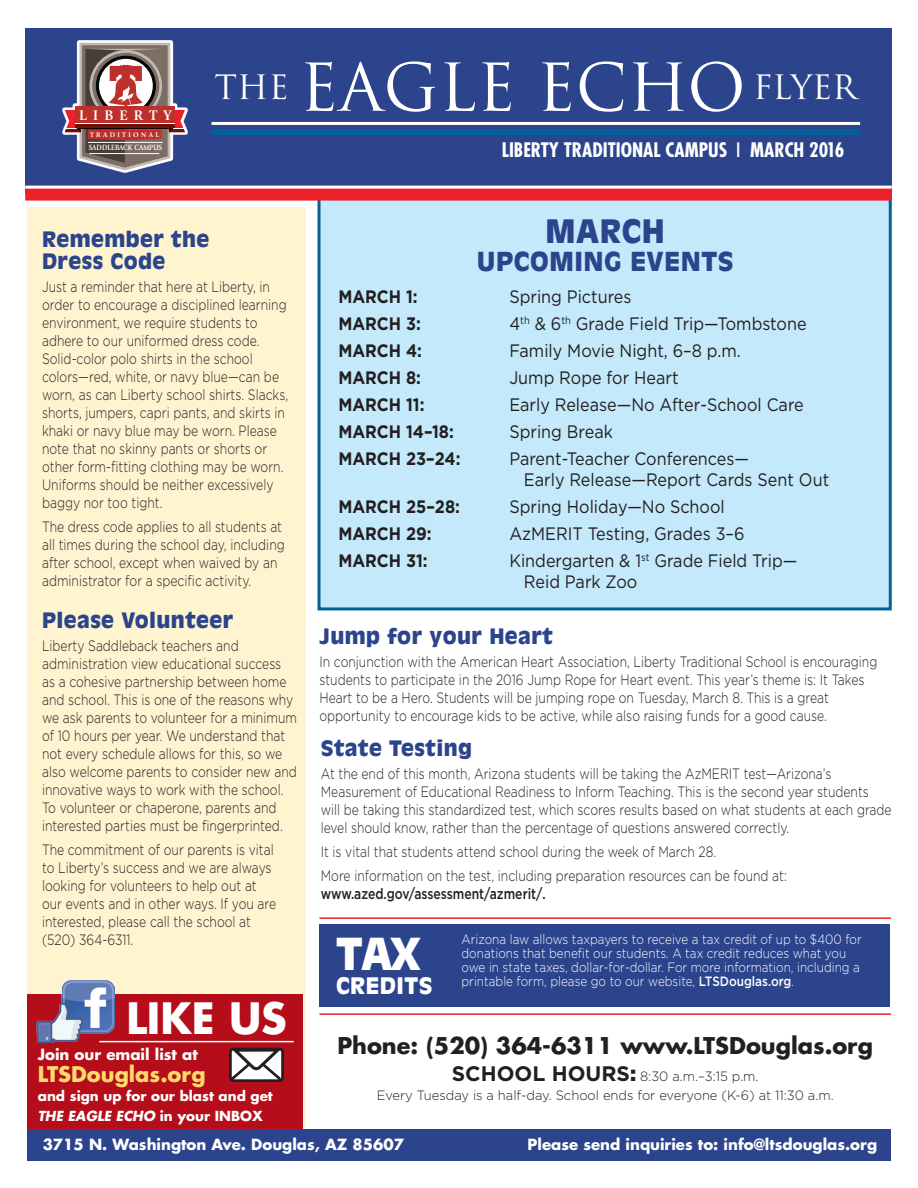
<style>
.page{position:relative;width:918px;height:1188px;background:#fff}
.page>*{position:absolute;margin:0;border:0;box-sizing:border-box;transform-origin:0 0}
.copy{font:64.05px "Trajan";color:#fff}
.Headers{font:900 43.5px "Antique Olive";color:#fff}
.t1{font:700 42px "Futura";color:#fff}
.Headers-2{font:900 31.8px "Antique Olive";letter-spacing:.02em;color:#2c448c}
.Headers-3{font:900 25.8px "Antique Olive";letter-spacing:.02em;color:#2c448c}
.t2{font:700 22.5px "Futura";color:#231f20}
.Headers-4{font:900 22.5px "Antique Olive";letter-spacing:.02em;color:#fff}
.Headers-5{font:900 21px/22.5px "Antique Olive";letter-spacing:.02em;color:#2c448c}
.t3{font:700 21px "Futura";color:#ffdb6a}
.t4{font:700 condensed 19.5px "Futura";color:#fff}
.t5{font:18px/21px "Gotham";color:#231f20;scale:.9 1}
.t6{font:700 18px "Gotham";color:#231f20;scale:.9 1}
.copy-2{font:300 15px/18px "Gotham";color:#231f20;scale:.81 1}
.t7{font:700 15px "Futura";color:#fff}
.t8{font:700 14.55px "Giovanni";letter-spacing:.44em;color:#fff}
.t9{font:300 13.5px/14.2px "Gotham";color:#fff;scale:.87 1}
.t10{font:300 13.5px "Gotham";color:#231f20;scale:.96 1}
.t11{font:700 13.5px/19.5px "Futura";color:#fff}
.t12{font:700 7.95px "Giovanni";color:#fff;scale:.86 1}
.t13{font:7.8px "Source Sans Pro";letter-spacing:.84em;color:#fff}
.t14{font:700 7.05px "Giovanni";letter-spacing:.34em;color:#fff}
.s1{font-weight:400}
.s2{font-style:italic}
.s3{font-weight:500}
.s4{font-weight:700;font-size:21px}
.s5{font-weight:900;font-size:21px}
</style>
<div class="page">
<div style="left:318px;top:192px;width:574px;height:418px;background:#c3e9fa;border:3px solid #02619b"></div>
<div style="left:27px;top:207px;width:279px;height:921px;background:#fef4d0"></div>
<div style="left:27px;top:995px;width:275px;height:150px;background:#b50e1a"></div>
<img style="left:37px;top:980px;width:77px;height:62px">
<hr style="left:99px;top:1041px;width:195px;height:1px;background:#fff">
<svg style="left:229px;top:1048px;width:55px;height:34px;background:#a5a1a2"></svg>
<div style="left:25px;top:29px;width:867px;height:165px;background:#2c448c"></div>
<div style="left:25px;top:187px;width:867px;height:14px;background:#ec2029"></div>
<hr style="left:25px;top:186px;width:867px;height:3px;background:#fff">
<hr style="left:212px;top:122px;width:648px;height:3px;background:#fff">
<div style="left:211px;top:129px;width:649px;height:6px;background:#02619b"></div>
<div style="left:27px;top:1129px;width:863px;height:32px;background:#2c448c"></div>
<div style="left:320px;top:925px;width:570px;height:82px;background:#2c448c"></div>
<hr style="left:320px;top:917px;width:571px;height:2px;background:#ec2029">
<hr style="left:320px;top:1013px;width:571px;height:2px;background:#ec2029">
<svg style="left:62px;top:40px;width:125px;height:133px"></svg>
<svg style="left:65px;top:41px;width:120px;height:131px"></svg>
<div style="left:75px;top:106px;width:99px;height:21px;background:#bd312c"></div>
<hr style="left:75px;top:123px;width:99px;height:4px;background:#6c110b">
<hr style="left:76px;top:123px;width:99px;height:1px;background:#fff">
<p class="t8" style="left:79px;top:106px;width:94px">LIBERTY</p>
<p class="t13" style="left:91px;top:114px;width:72px">ACADEMY</p>
<p class="t12" style="left:89px;top:143px;width:87px">SADDLEBACK CAMPUS</p>
<p class="t14" style="left:90px;top:130px;width:70px">TRADITIONAL</p>
<p class="copy" style="left:215px;top:49px;width:644px"><sup>THE</sup> EAGLE ECHO <sup>FLYER</sup></p>
<p class="t4" style="left:502px;top:137px;width:344px">LIBERTY TRADITIONAL CAMPUS <span class="s1">I</span> MARCH 2016</p>
<p class="Headers-5" style="left:42px;top:227px;width:169px">Remember the<br>Dress Code</p>
<p class="copy-2" style="left:42px;top:278px;width:305px">Just a reminder that here at Liberty, in order to encourage a disciplined learning environment, we require students to adhere to our uniformed dress code.<br>Solid-color polo shirts in the school colors—red, white, or navy blue—can be worn, as can Liberty school shirts. Slacks, shorts, jumpers, capri pants, and skirts in khaki or navy blue may be worn. Please note that no skinny pants or shorts or other form-fitting clothing may be worn.<br>Uniforms should be neither excessively baggy nor too tight.</p>
<p class="copy-2" style="left:42px;top:518px;width:301px">The dress code applies to all students at all times during the school day, including after school, except when waived by an administrator for a specific activity.</p>
<p class="Headers-5" style="left:42px;top:608px;width:193px">Please Volunteer</p>
<p class="copy-2" style="left:42px;top:637px;width:316px">Liberty Saddleback teachers and administration view educational success as a cohesive partnership between home and school. This is one of the reasons why we ask parents to volunteer for a minimum of 10 hours per year. We understand that not every schedule allows for this, so we also welcome parents to consider new and innovative ways to work with the school.<br>To volunteer or chaperone, parents and interested parties must be fingerprinted.</p>
<p class="copy-2" style="left:42px;top:841px;width:291px">The commitment of our parents is vital to Liberty’s success and we are always looking for volunteers to help out at our events and in other ways. If you are interested, please call the school at (520) 364-6311.</p>
<p class="t1" style="left:126px;top:989px;width:162px">LIKE US</p>
<p class="t7" style="left:38px;top:1044px;width:161px">Join our email list at</p>
<p class="t3" style="left:38px;top:1059px;width:169px">LTSDouglas.org</p>
<p class="t11" style="left:38px;top:1086px;width:237px">and sign up for our blast and get<br><span class="s2">THE EAGLE ECHO</span> in your INBOX</p>
<p class="Headers-2" style="left:546px;top:212px;width:121px">MARCH</p>
<p class="Headers-3" style="left:477px;top:246px;width:258px">UPCOMING EVENTS</p>
<p class="t6" style="left:338px;top:287px;width:90px">MARCH 1:</p>
<p class="t5" style="left:509px;top:286px;width:137px">Spring Pictures</p>
<p class="t6" style="left:338px;top:314px;width:93px">MARCH 3:</p>
<p class="t5" style="left:509px;top:313px;width:332px">4<sup>th</sup> &amp; 6<sup>th</sup> Grade Field Trip—Tombstone</p>
<p class="t6" style="left:338px;top:341px;width:94px">MARCH 4:</p>
<p class="t5" style="left:509px;top:340px;width:259px">Family Movie Night, 6–8 p.m.</p>
<p class="t6" style="left:338px;top:368px;width:93px">MARCH 8:</p>
<p class="t5" style="left:509px;top:367px;width:190px">Jump Rope for Heart</p>
<p class="t6" style="left:338px;top:395px;width:97px">MARCH 11:</p>
<p class="t5" style="left:509px;top:394px;width:329px">Early Release—No After-School Care</p>
<p class="t6" style="left:338px;top:422px;width:130px">MARCH 14–18:</p>
<p class="t5" style="left:509px;top:421px;width:117px">Spring Break</p>
<p class="t6" style="left:338px;top:449px;width:137px">MARCH 23–24:</p>
<p class="t5" style="left:524px;top:448px;width:341px;text-indent:-15px">Parent-Teacher Conferences—<br>Early Release—Report Cards Sent Out</p>
<p class="t6" style="left:338px;top:497px;width:137px">MARCH 25–28:</p>
<p class="t5" style="left:509px;top:496px;width:241px">Spring Holiday—No School</p>
<p class="t6" style="left:338px;top:524px;width:105px">MARCH 29:</p>
<p class="t5" style="left:509px;top:523px;width:263px">AzMERIT Testing, Grades 3–6</p>
<p class="t6" style="left:338px;top:551px;width:101px">MARCH 31:</p>
<p class="t5" style="left:524px;top:550px;width:305px;text-indent:-15px">Kindergarten &amp; 1<sup>st</sup> Grade Field Trip—<br>Reid Park Zoo</p>
<p class="Headers-5" style="left:320px;top:624px;width:235px">Jump for your Heart</p>
<p class="copy-2" style="left:320px;top:653px;width:690px">In conjunction with the American Heart Association, Liberty Traditional School is encouraging students to participate in the 2016 Jump Rope for Heart event. This year’s theme is: It Takes Heart to be a Hero. Students will be jumping rope on Tuesday, March 8. This is a great opportunity to encourage kids to be active, while also raising funds for a good cause.</p>
<p class="Headers-5" style="left:321px;top:737px;width:153px">State Testing</p>
<p class="copy-2" style="left:321px;top:765px;width:706px">At the end of this month, Arizona students will be taking the AzMERIT test—Arizona’s Measurement of Educational Readiness to Inform Teaching. This is the second year students will be taking this standardized test, which scores results based on what students at each grade level should know, rather than the percentage of questions answered correctly.</p>
<p class="copy-2" style="left:321px;top:843px;width:490px">It is vital that students attend school during the week of March 28.</p>
<p class="copy-2" style="left:321px;top:867px;width:577px">More information on the test, including preparation resources can be found at: <span class="s3">www.azed.gov/assessment/azmerit/.</span></p>
<p class="Headers" style="left:336px;top:928px;width:87px">TAX</p>
<p class="Headers-4" style="left:336px;top:972px;width:98px">CREDITS</p>
<p class="t9" style="left:462px;top:932px;width:461px">Arizona law allows taxpayers to receive a tax credit of up to $400 for donations that benefit our students. A tax credit reduces what you owe in state taxes, dollar-for-dollar. For more information, including a printable form, please go to our website, <span class="s3">LTSDouglas.org</span>.</p>
<p class="t2" style="left:337px;top:1030px;width:537px">Phone: (520) 364-6311 www.LTSDouglas.org</p>
<p class="t10" style="left:452px;top:1069px;width:321px"><span class="s4">SCHOOL HOURS</span><span class="s5">:</span> 8:30 a.m.–3:15 p.m.</p>
<p class="t10" style="left:377px;top:1088px;width:477px">Every Tuesday is a half-day. School ends for everyone (K-6) at 11:30 a.m.</p>
<p class="t7" style="left:43px;top:1134px;width:363px">3715 N. Washington Ave. Douglas, AZ 85607</p>
<p class="t7" style="left:528px;top:1134px;width:351px">Please send inquiries to: info@ltsdouglas.org</p>
</div>
